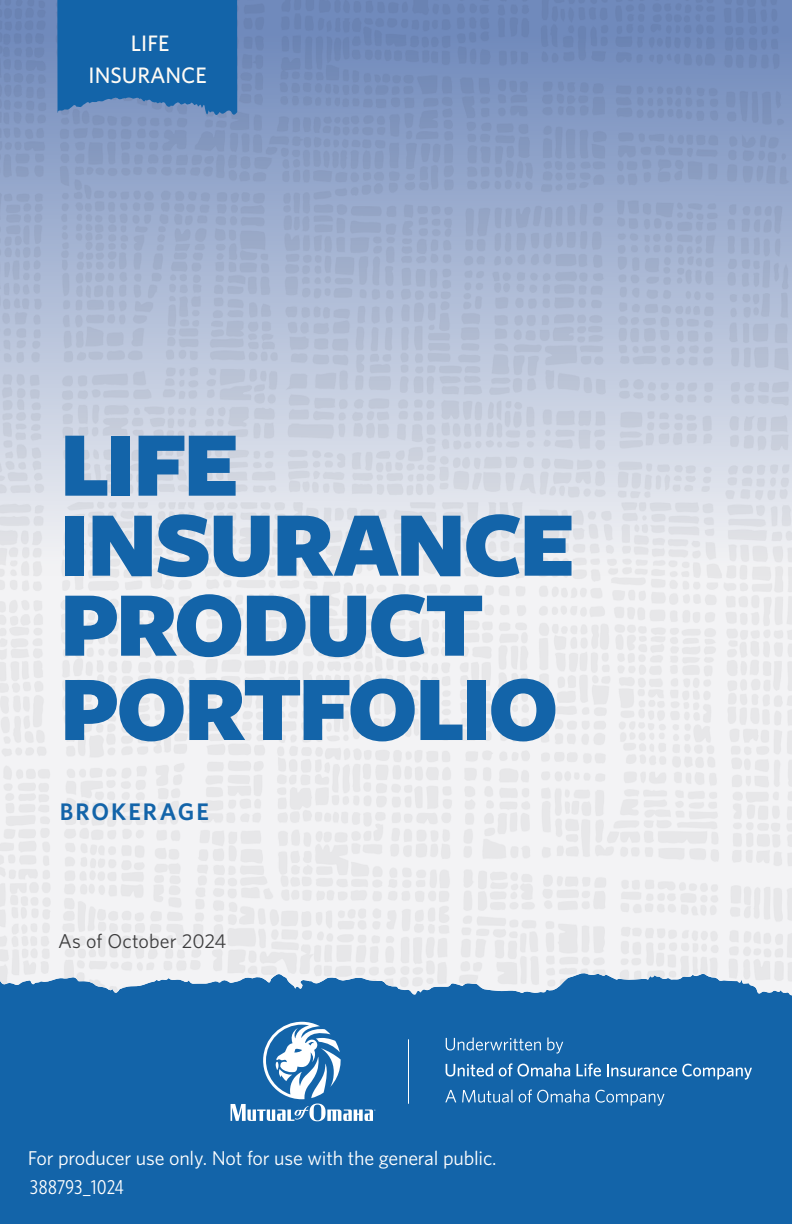
<style>
.page{position:relative;width:792px;height:1224px;background:#fff}
.page>*{position:absolute;margin:0;border:0;box-sizing:border-box;transform-origin:0 0}
.t1{font:900 96px/80px "Freight Sans Pro";letter-spacing:-.035em;color:#1364a9}
.t2{font:600 24px "Whitney";letter-spacing:.09em;color:#1364a9}
._1_Product_Tab_center{font:500 22.4px/31.4px "Whitney";color:#fefbf5;text-align:center}
.t3{font:20px "Whitney";letter-spacing:-.01em;color:#fff}
.t4{font:20px "Whitney";letter-spacing:.005em;color:#3e3e3f}
.t5{font:20px "Whitney Condensed";letter-spacing:.02em;color:#fff}
</style>
<div class="page">
<div style="left:0;top:793px;width:792px;height:431px;background:#1364a9"></div>
<svg style="left:538px;top:576px;width:254px;height:420px;fill:#f2f2f4"></svg>
<img style="left:0;top:576px;width:538px;height:419px">
<div style="left:0;top:0;width:792px;height:576px;background:linear-gradient(to bottom,#6781b5,#efeef0)"></div>
<svg style="left:57px;top:0;width:180px;height:118px;background:#206aab"></svg>
<hr style="left:408px;top:1039px;width:1px;height:65px;background:#fff">
<svg style="left:446px;top:1037px;width:95px;height:14px"></svg>
<svg style="left:547px;top:1037px;width:16px;height:17px"></svg>
<svg style="left:446px;top:1063px;width:47px;height:14px"></svg>
<svg style="left:499px;top:1063px;width:71px;height:14px"></svg>
<svg style="left:577px;top:1063px;width:24px;height:13px"></svg>
<svg style="left:607px;top:1064px;width:145px;height:16px"></svg>
<svg style="left:445px;top:1090px;width:11px;height:13px"></svg>
<svg style="left:462px;top:1089px;width:51px;height:14px"></svg>
<svg style="left:519px;top:1089px;width:70px;height:14px"></svg>
<svg style="left:595px;top:1090px;width:70px;height:16px"></svg>
<svg style="left:231px;top:1022px;width:145px;height:99px"></svg>
<p class="_1_Product_Tab_center" style="left:89px;top:28px;width:120px">LIFE<br>INSURANCE</p>
<p class="t1" style="left:60px;top:421px;width:517px">LIFE<br>INSURANCE<br>PRODUCT</p>
<p class="t1" style="left:60px;top:665px;width:501px">PORTFOLIO</p>
<p class="t2" style="left:60px;top:796px;width:151px">BROKERAGE</p>
<p class="t4" style="left:58px;top:928px;width:170px">As of October 2024</p>
<p class="t3" style="left:28px;top:1145px;width:470px">For producer use only. Not for use with the general public.</p>
<p class="t5" style="left:30px;top:1174px;width:95px">388793_1024</p>
</div>
